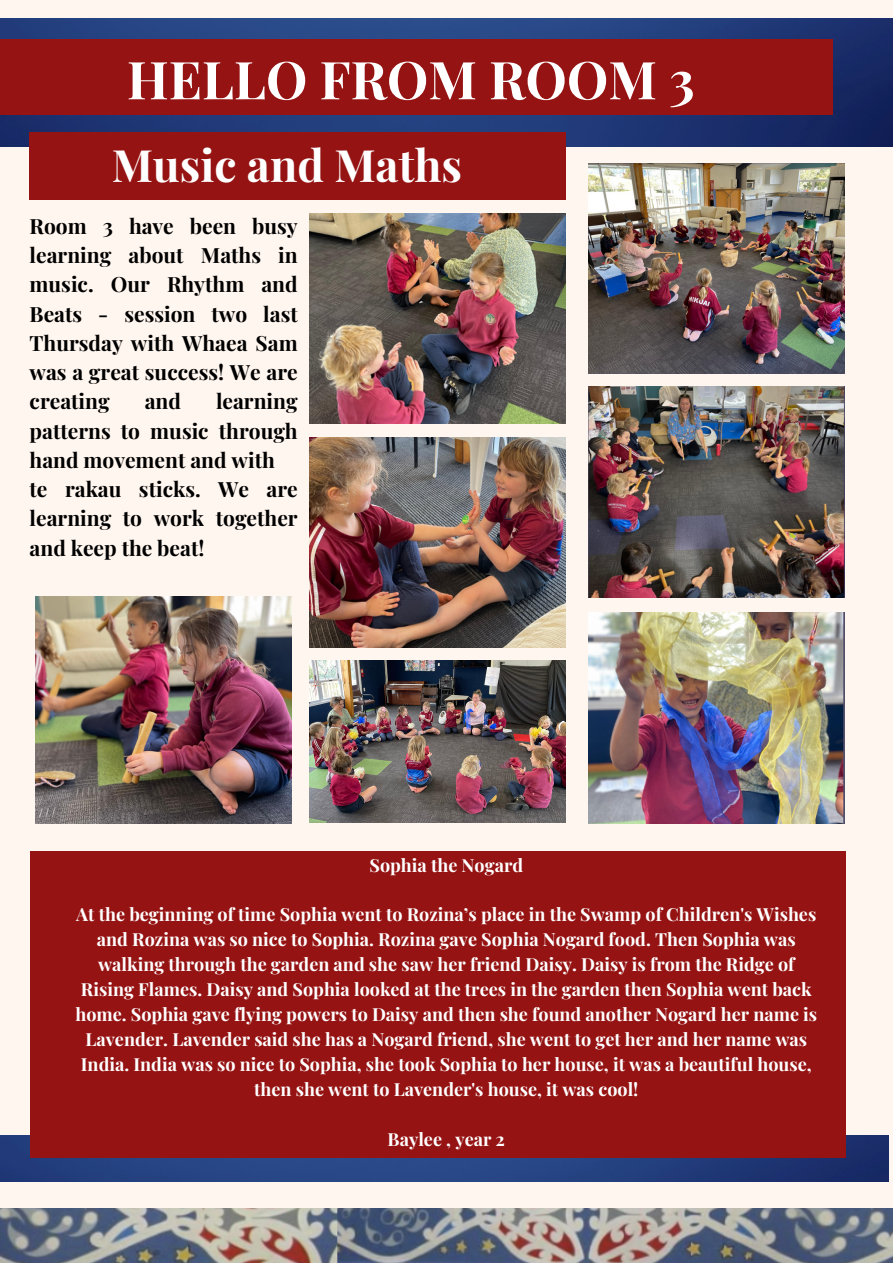
<style>
.page{position:relative;width:893px;height:1264px;background:#fff}
.page>*{position:absolute;margin:0;border:0;box-sizing:border-box;transform-origin:0 0}
.t1{font:700 52.35px "Playfair Display";color:#fff}
.t2{font:700 44.55px "Playfair Display";color:#fff}
.t3{font:700 21px/29.2px "Playfair Display";color:#000;text-align:justify}
.t4{font:700 18px/25px "Playfair Display";color:#fff;text-align:center}
</style>
<div class="page">
<div style="left:0;top:0;width:892px;height:1262px;background:#fff6ef"></div>
<img style="left:0;top:19px;width:892px;height:128px">
<div style="left:0;top:39px;width:832px;height:75px;background:#961313"></div>
<div style="left:30px;top:133px;width:536px;height:67px;background:#961313"></div>
<img style="left:0;top:1135px;width:888px;height:46px">
<img style="left:0;top:1208px;width:892px;height:54px">
<div style="left:30px;top:851px;width:815px;height:306px;background:#961313"></div>
<img style="left:588px;top:163px;width:256px;height:211px">
<img style="left:309px;top:213px;width:256px;height:211px">
<img style="left:588px;top:387px;width:256px;height:210px">
<img style="left:309px;top:437px;width:256px;height:210px">
<img style="left:588px;top:613px;width:256px;height:210px">
<img style="left:35px;top:597px;width:256px;height:226px">
<img style="left:309px;top:660px;width:256px;height:162px">
<p class="t1" style="left:127px;top:43px;width:569px">HELLO FROM ROOM 3</p>
<p class="t2" style="left:112px;top:134px;width:352px">Music and Maths</p>
<p class="t3" style="left:30px;top:210px;width:269px">Room 3 have been busy learning about Maths in music. Our Rhythm and Beats - session two last Thursday with Whaea Sam was a great success! We are creating</p>
<p class="t3" style="left:30px;top:386px;width:269px;text-indent:186px">learning patterns to music through hand movement and with</p>
<p class="t3" style="left:30px;top:473px;width:269px">te rakau sticks. We are learning to work together and keep the beat!</p>
<p class="t3" style="left:145px;top:386px;width:38px">and</p>
<p class="t4" style="left:369px;top:851px;width:155px">Sophia the Nogard</p>
<p class="t4" style="left:75px;top:901px;width:743px">At the beginning of time Sophia went to Rozina’s place in the Swamp of Children's Wishes and Rozina was so nice to Sophia. Rozina gave Sophia Nogard food. Then Sophia was walking through the garden and she saw her friend Daisy. Daisy is from the Ridge of Rising Flames. Daisy and Sophia looked at the trees in the garden then Sophia went back home. Sophia gave flying powers to Daisy and then she found another Nogard her name is Lavender. Lavender said she has a Nogard friend, she went to get her and her name was India. India was so nice to Sophia, she took Sophia to her house, it was a beautiful house, then she went to Lavender's house, it was cool!</p>
<p class="t4" style="left:387px;top:1126px;width:119px">Baylee , year 2</p>
</div>
